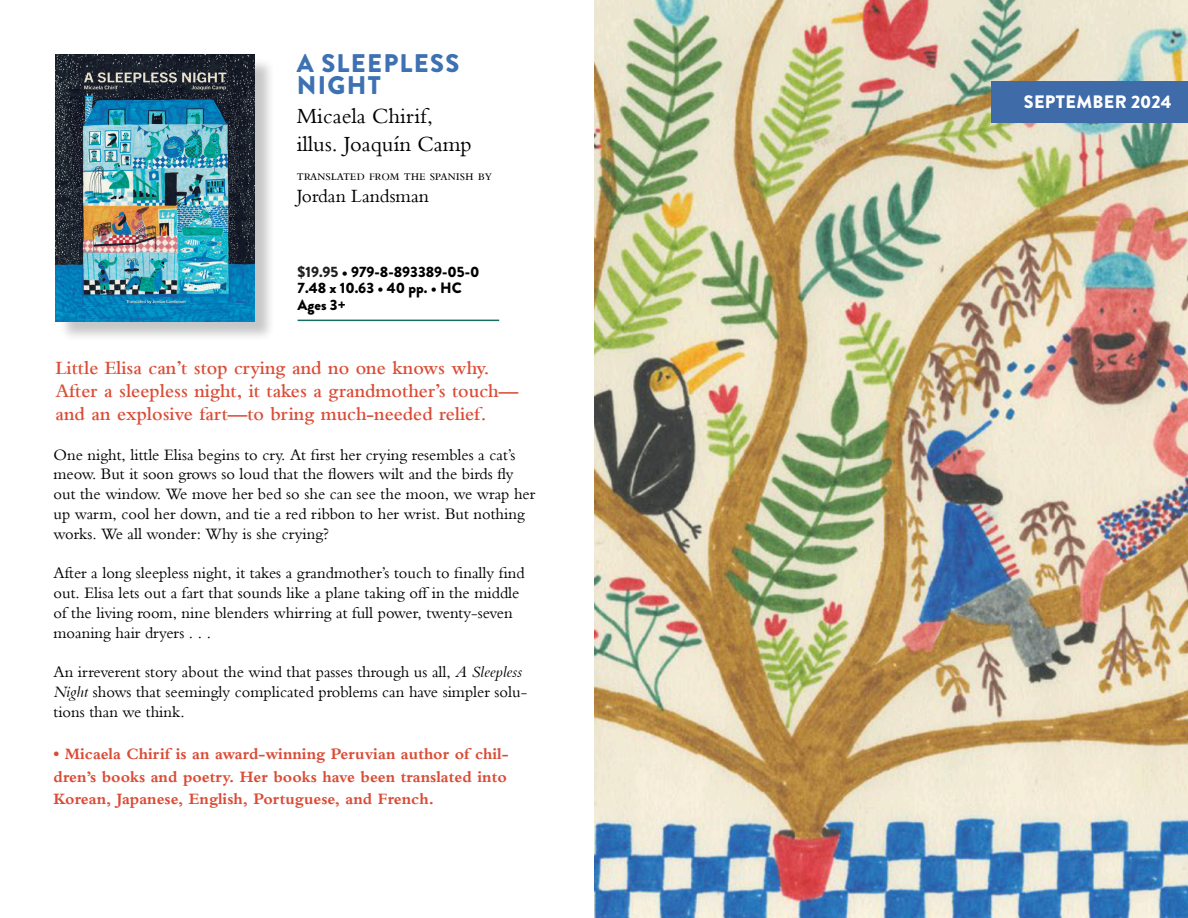
<style>
.page{position:relative;width:1188px;height:918px;background:#fff}
.page>*{position:absolute;margin:0;border:0;box-sizing:border-box;transform-origin:0 0}
.Title_Style{font:900 25.5px/22.5px "Brandon Grotesque";letter-spacing:.05em;color:#3d71b2}
.Title_Style-2{font:22.5px "Bembo MT Pro";color:#000}
.t1{font:600 19.5px/23.4px "Bembo MT Pro";color:#da4c36}
.t2{font:19.5px "Bembo MT Pro";color:#000}
.t3{font:900 18px "Brandon Grotesque";letter-spacing:.02em;color:#fff}
.t4{font:16.5px/19.8px "Bembo MT Pro";color:#000}
.t5{font:700 16.5px/22.5px "Bembo MT Pro";color:#da4c36;text-align:justify}
.t6{font:900 15px "Brandon Grotesque";color:#000}
.t7{font:15px "Bembo MT Pro";color:#000}
.s1{color:#231f20}
.s2{font-style:italic}
</style>
<div class="page">
<div style="left:58px;top:57px;width:217px;height:285px;background:#231f20;opacity:.25"></div>
<img style="left:56px;top:55px;width:199px;height:266px">
<hr style="left:298px;top:320px;width:201px;height:1px;background:#186b60">
<img style="left:595px;top:0;width:593px;height:918px">
<div style="left:992px;top:81px;width:196px;height:41px;background:#3f6ba8"></div>
<p class="Title_Style" style="left:297px;top:52px;width:164px">A SLEEPLESS<br>NIGHT</p>
<p class="Title_Style-2" style="left:297px;top:102px;width:138px">Micaela Chirif,</p>
<p class="Title_Style-2" style="left:297px;top:131px;width:177px">illus. Joaquín Camp</p>
<p class="t7" style="left:297px;top:166px;width:197px">translated from the spanish by</p>
<p class="t2" style="left:297px;top:184px;width:134px">Jordan Landsman</p>
<p class="t6" style="left:298px;top:261px;width:183px"><span class="s1">$19.95</span> • 979-8-893389-05-0</p>
<p class="t6" style="left:298px;top:278px;width:166px">7.48 x 10.63 • 40 pp. • HC</p>
<p class="t6" style="left:298px;top:294px;width:50px">Ages 3+</p>
<p class="t1" style="left:55px;top:356px;width:464px">Little Elisa can’t stop crying and no one knows why.<br>After a sleepless night, it takes a grandmother’s touch— and an explosive fart—to bring much-needed relief.</p>
<p class="t4" style="left:54px;top:444px;width:483px">One night, little Elisa begins to cry. At first her crying resembles a cat’s meow. But it soon grows so loud that the flowers wilt and the birds fly out the window. We move her bed so she can see the moon, we wrap her up warm, cool her down, and tie a red ribbon to her wrist. But nothing works. We all wonder: Why is she crying?</p>
<p class="t4" style="left:54px;top:563px;width:473px">After a long sleepless night, it takes a grandmother’s touch to finally find out. Elisa lets out a fart that sounds like a plane taking off in the middle of the living room, nine blenders whirring at full power, twenty-seven moaning hair dryers . . .</p>
<p class="t4" style="left:54px;top:662px;width:475px">An irreverent story about the wind that passes through us all, <span class="s2">A Sleepless<br>Night</span> shows that seemingly complicated problems can have simpler solu&shy;tions than we think.</p>
<p class="t5" style="left:54px;top:743px;width:457px">• Micaela Chirif is an award-winning Peruvian author of chil&shy;dren’s books and poetry. Her books have been translated into Korean, Japanese, English, Portuguese, and French.</p>
<p class="t3" style="left:1024px;top:89px;width:149px">SEPTEMBER 2024</p>
</div>
